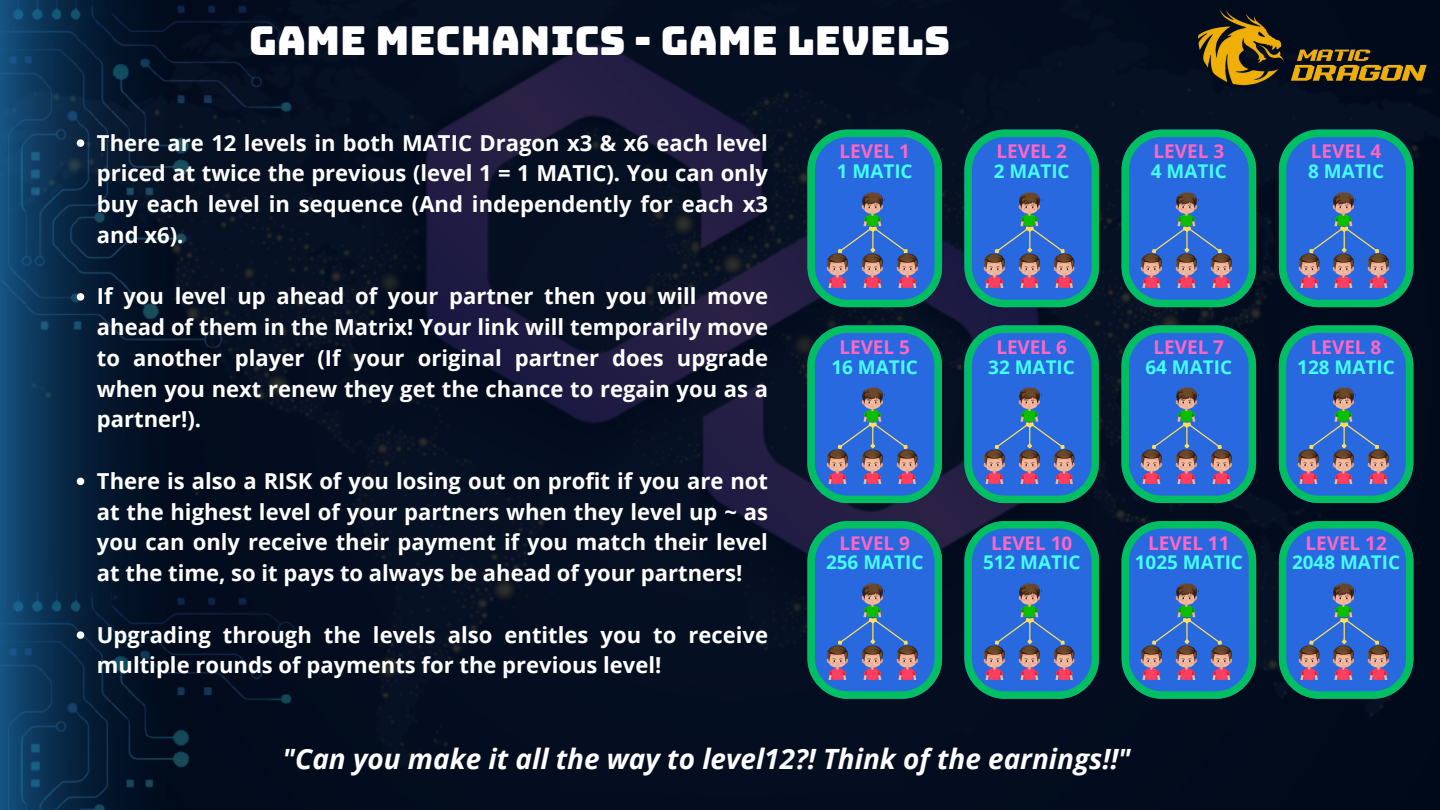
<style>
.page{position:relative;width:1440px;height:810px;background:#fff}
.page>*{position:absolute;margin:0;border:0;box-sizing:border-box;transform-origin:0 0}
.t1{font:40px "Bungee";color:#fff}
.t2{font:italic 700 27.9px "Open Sans";color:#fff}
.t3{font:700 22px/30.8px "Open Sans";color:#fff;text-align:justify}
.t4{font:700 18.9px "Open Sans";color:#43fef6}
.t5{font:700 18.9px "Open Sans";color:#ff66c4}
</style>
<div class="page">
<img style="left:166px;top:0;width:1274px;height:810px">
<div style="left:166px;top:0;width:129px;height:348px;background:#071124"></div>
<div style="left:166px;top:593px;width:129px;height:217px;background:#020c1d"></div>
<img style="left:0;top:0;width:166px;height:810px">
<svg style="left:807px;top:130px;width:135px;height:177px;background:#2f72b3"></svg>
<img style="left:1194px;top:0;width:246px;height:90px">
<svg style="left:77px;top:139px;width:7px;height:8px"></svg>
<svg style="left:77px;top:293px;width:7px;height:8px"></svg>
<svg style="left:77px;top:478px;width:7px;height:7px"></svg>
<svg style="left:77px;top:631px;width:7px;height:8px"></svg>
<svg style="left:964px;top:130px;width:135px;height:177px;background:#2f72b3"></svg>
<svg style="left:1122px;top:130px;width:134px;height:177px;background:#2e73b2"></svg>
<svg style="left:807px;top:325px;width:135px;height:178px;background:#2e73b2"></svg>
<svg style="left:964px;top:325px;width:135px;height:178px;background:#2e73b2"></svg>
<svg style="left:1121px;top:325px;width:135px;height:178px;background:#2e72b1"></svg>
<svg style="left:807px;top:521px;width:135px;height:178px;background:#2e73b2"></svg>
<svg style="left:964px;top:521px;width:135px;height:178px;background:#2e72b2"></svg>
<svg style="left:1122px;top:521px;width:134px;height:178px;background:#2e73b2"></svg>
<svg style="left:1279px;top:130px;width:134px;height:177px;background:#2e73b2"></svg>
<svg style="left:1279px;top:325px;width:134px;height:178px;background:#2e73b1"></svg>
<svg style="left:1279px;top:521px;width:134px;height:178px;background:#2e73b2"></svg>
<p class="t1" style="left:249px;top:21px;width:703px">GAME MECHANICS - GAME LEVELS</p>
<p class="t3" style="left:97px;top:127px;width:673px">There are 12 levels in both MATIC Dragon x3 &amp; x6 each level priced at twice the previous (level 1 = 1 MATIC). You can only buy each level in sequence (And independently for each x3 and x6).</p>
<p class="t3" style="left:97px;top:280px;width:673px">If you level up ahead of your partner then you will move ahead of them in the Matrix! Your link will temporarily move to another player (If your original partner does upgrade when you next renew they get the chance to regain you as a partner!).</p>
<p class="t3" style="left:97px;top:465px;width:673px">There is also a RISK of you losing out on profit if you are not at the highest level of your partners when they level up ~ as you can only receive their payment if you match their level at the time, so it pays to always be ahead of your partners!</p>
<p class="t3" style="left:97px;top:619px;width:673px">Upgrading through the levels also entitles you to receive multiple rounds of payments for the previous level!</p>
<p class="t5" style="left:839px;top:138px;width:72px">LEVEL 1</p>
<p class="t4" style="left:837px;top:158px;width:77px">1 MATIC</p>
<p class="t5" style="left:839px;top:334px;width:72px">LEVEL 5</p>
<p class="t4" style="left:831px;top:353px;width:88px">16 MATIC</p>
<p class="t5" style="left:839px;top:530px;width:72px">LEVEL 9</p>
<p class="t4" style="left:826px;top:549px;width:99px">256 MATIC</p>
<p class="t5" style="left:996px;top:138px;width:72px">LEVEL 2</p>
<p class="t4" style="left:994px;top:158px;width:77px">2 MATIC</p>
<p class="t5" style="left:996px;top:334px;width:72px">LEVEL 6</p>
<p class="t4" style="left:988px;top:353px;width:88px">32 MATIC</p>
<p class="t5" style="left:991px;top:530px;width:83px">LEVEL 10</p>
<p class="t4" style="left:983px;top:549px;width:99px">512 MATIC</p>
<p class="t5" style="left:1154px;top:138px;width:72px">LEVEL 3</p>
<p class="t4" style="left:1151px;top:158px;width:77px">4 MATIC</p>
<p class="t5" style="left:1154px;top:334px;width:72px">LEVEL 7</p>
<p class="t4" style="left:1145px;top:353px;width:88px">64 MATIC</p>
<p class="t5" style="left:1148px;top:530px;width:83px">LEVEL 11</p>
<p class="t4" style="left:1135px;top:549px;width:110px">1025 MATIC</p>
<p class="t2" style="left:283px;top:739px;width:850px">"Can you make it all the way to level12?! Think of the earnings!!"</p>
<p class="t5" style="left:1311px;top:138px;width:72px">LEVEL 4</p>
<p class="t4" style="left:1308px;top:158px;width:77px">8 MATIC</p>
<p class="t5" style="left:1311px;top:334px;width:72px">LEVEL 8</p>
<p class="t4" style="left:1297px;top:353px;width:99px">128 MATIC</p>
<p class="t5" style="left:1305px;top:530px;width:83px">LEVEL 12</p>
<p class="t4" style="left:1292px;top:549px;width:110px">2048 MATIC</p>
</div>
